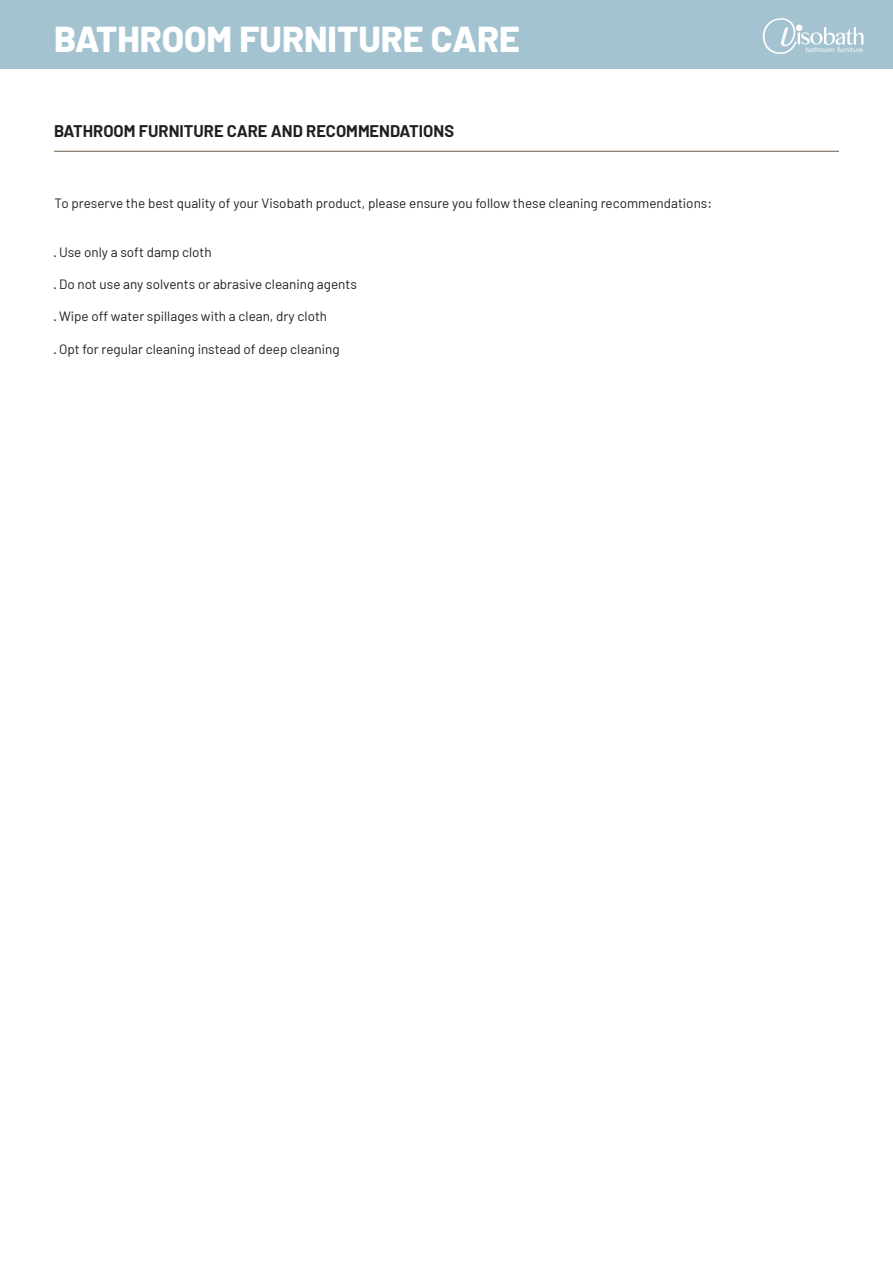
<style>
.page{position:relative;width:893px;height:1263px;background:#fff}
.page>*{position:absolute;margin:0;border:0;box-sizing:border-box;transform-origin:0 0}
.t1{font:800 36px "Barlow";color:#fff}
.t2{font:700 16.5px "Barlow";color:#231f20}
.t3{font:13.5px "Barlow";color:#231f20}
.t4{font:7.2px "Corbel";letter-spacing:-.01em;color:#fff}
</style>
<div class="page">
<div style="left:0;top:0;width:893px;height:68px;background:#a4c3d0"></div>
<hr style="left:54px;top:151px;width:785px;height:1px;background:#867668">
<svg style="left:763px;top:18px;width:100px;height:36px"></svg>
<div style="left:796px;top:24px;width:6px;height:7px;background:#fff;border-radius:50%"></div>
<p class="t1" style="left:54px;top:17px;width:467px">BATHROOM FURNITURE CARE</p>
<p class="t2" style="left:54px;top:120px;width:402px">BATHROOM FURNITURE CARE AND RECOMMENDATIONS</p>
<p class="t3" style="left:55px;top:195px;width:659px">To preserve the best quality of your Visobath product, please ensure you follow these cleaning recommendations:</p>
<p class="t3" style="left:55px;top:243px;width:159px">· Use only a soft damp cloth</p>
<p class="t3" style="left:55px;top:276px;width:304px">· Do not use any solvents or abrasive cleaning agents</p>
<p class="t3" style="left:55px;top:308px;width:274px">· Wipe off water spillages with a clean, dry cloth</p>
<p class="t3" style="left:55px;top:341px;width:286px">· Opt for regular cleaning instead of deep cleaning</p>
<p class="t4" style="left:805px;top:46px;width:59px">bathroom furniture</p>
</div>
